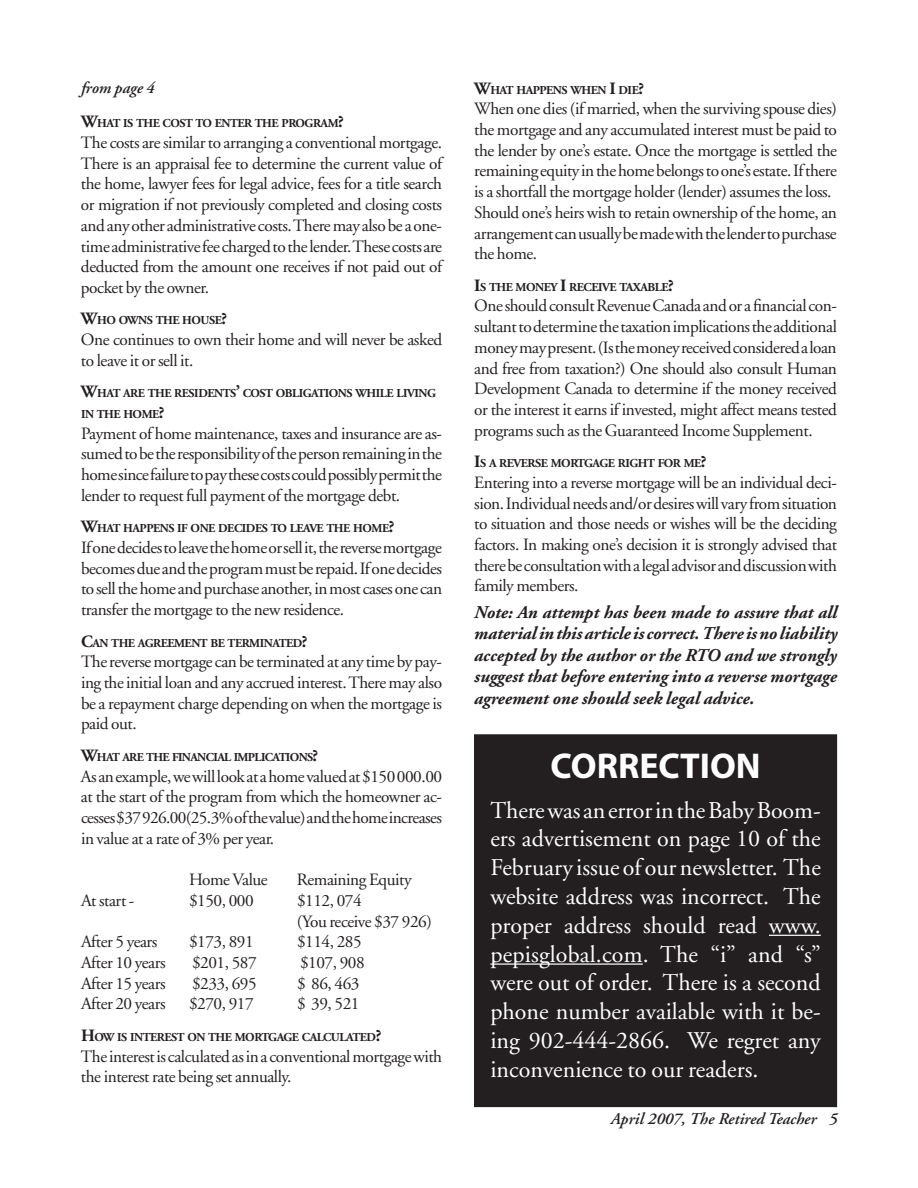
<style>
.page{position:relative;width:918px;height:1188px;background:#fff}
.page>*{position:absolute;margin:0;border:0;box-sizing:border-box;transform-origin:0 0}
.t1{font:700 36px "Myriad";color:#fff}
.t2{font:24px/28.8px "Adobe Garamond";color:#fff;text-align:justify}
.t3{font:italic 700 18px/21.6px "Adobe Garamond";color:#231f20;text-align:justify}
.t4{font:17.25px/20.7px "Adobe Garamond";letter-spacing:-.025em;color:#231f20;text-align:justify}
.t5{font:italic 600 16.5px "Adobe Garamond";color:#231f20}
.t6{font:italic 600 16.5px "Adobe Garamond Pro";color:#231f20}
.t7{font:700 12.15px/20.7px "Adobe Garamond";letter-spacing:-.035em;color:#231f20}
.s1{font-size:17.25px}
</style>
<div class="page">
<div style="left:475px;top:735px;width:362px;height:372px;background:#231f20"></div>
<div style="left:474px;top:734px;width:363px;height:373px;border:1px solid #231f20"></div>
<hr style="left:769px;top:935px;width:52px;height:1px;background:#fff">
<hr style="left:490px;top:963px;width:153px;height:2px;background:#fff">
<p class="t6" style="left:81px;top:78px;width:75px">from page 4</p>
<p class="t7" style="left:81px;top:113px;width:265px"><span class="s1">W</span>HAT IS THE COST TO ENTER THE PROGRAM<span class="s1">?</span></p>
<p class="t4" style="left:81px;top:133px;width:363px">The costs are similar to arranging a conventional mortgage.<br>There is an appraisal fee to determine the current value of the home, lawyer fees for legal advice, fees for a title search or migration if not previously completed and closing costs and any other administrative costs. There may also be a one&shy;time administrative fee charged to the lender. These costs are deducted from the amount one receives if not paid out of pocket by the owner.</p>
<p class="t7" style="left:81px;top:311px;width:148px"><span class="s1">W</span>HO OWNS THE HOUSE<span class="s1">?</span></p>
<p class="t4" style="left:81px;top:330px;width:363px">One continues to own their home and will never be asked to leave it or sell it.</p>
<p class="t7" style="left:81px;top:383px;width:356px"><span class="s1">W</span>HAT ARE THE RESIDENTS<span class="s1">’</span> COST OBLIGATIONS WHILE LIVING<br>IN THE HOME<span class="s1">?</span></p>
<p class="t4" style="left:81px;top:423px;width:363px">Payment of home maintenance, taxes and insurance are as&shy;sumed to be the responsibility of the person remaining in the home since failure to pay these costs could possibly permit the lender to request full payment of the mortgage debt.</p>
<p class="t7" style="left:81px;top:518px;width:315px"><span class="s1">W</span>HAT HAPPENS IF ONE DECIDES TO LEAVE THE HOME<span class="s1">?</span></p>
<p class="t4" style="left:81px;top:538px;width:363px">If one decides to leave the home or sell it, the reverse mortgage becomes due and the program must be repaid. If one decides to sell the home and purchase another, in most cases one can transfer the mortgage to the new residence.</p>
<p class="t7" style="left:81px;top:633px;width:228px"><span class="s1">C</span>AN THE AGREEMENT BE TERMINATED<span class="s1">?</span></p>
<p class="t4" style="left:81px;top:652px;width:363px">The reverse mortgage can be terminated at any time by pay&shy;ing the initial loan and any accrued interest. There may also be a repayment charge depending on when the mortgage is paid out.</p>
<p class="t7" style="left:81px;top:747px;width:239px"><span class="s1">W</span>HAT ARE THE FINANCIAL IMPLICATIONS<span class="s1">?</span></p>
<p class="t4" style="left:81px;top:766px;width:363px">As an example, we will look at a home valued at $150 000.00 at the start of the program from which the homeowner ac&shy;cesses $37 926.00(25.3% of the value) and the home increases in value at a rate of 3% per year.</p>
<p class="t4" style="left:189px;top:870px;width:80px">Home Value</p>
<p class="t4" style="left:297px;top:870px;width:116px">Remaining Equity</p>
<p class="t4" style="left:81px;top:890px;width:55px">At start -</p>
<p class="t4" style="left:189px;top:890px;width:66px">$150, 000</p>
<p class="t4" style="left:297px;top:890px;width:136px">$112, 074<br>(You receive $37 926)</p>
<p class="t4" style="left:81px;top:932px;width:78px">After 5 years</p>
<p class="t4" style="left:189px;top:932px;width:66px">$173, 891</p>
<p class="t4" style="left:297px;top:932px;width:66px">$114, 285</p>
<p class="t4" style="left:81px;top:953px;width:86px">After 10 years</p>
<p class="t4" style="left:192px;top:953px;width:66px">$201, 587</p>
<p class="t4" style="left:300px;top:953px;width:66px">$107, 908</p>
<p class="t4" style="left:81px;top:973px;width:86px">After 15 years</p>
<p class="t4" style="left:192px;top:973px;width:66px">$233, 695</p>
<p class="t4" style="left:297px;top:973px;width:64px">$ 86, 463</p>
<p class="t4" style="left:81px;top:994px;width:86px">After 20 years</p>
<p class="t4" style="left:189px;top:994px;width:66px">$270, 917</p>
<p class="t4" style="left:297px;top:994px;width:64px">$ 39, 521</p>
<p class="t7" style="left:81px;top:1027px;width:302px"><span class="s1">H</span>OW IS INTEREST ON THE MORTGAGE CALCULATED<span class="s1">?</span></p>
<p class="t4" style="left:81px;top:1046px;width:363px">The interest is calculated as in a conventional mortgage with the interest rate being set annually.</p>
<p class="t7" style="left:474px;top:80px;width:171px"><span class="s1">W</span>HAT HAPPENS WHEN <span class="s1">I</span> DIE<span class="s1">?</span></p>
<p class="t4" style="left:474px;top:99px;width:364px;text-align:left">When one dies (if married, when the surviving spouse dies) the mortgage and any accumulated interest must be paid to the lender by one’s estate. Once the mortgage is settled the remaining equity in the home belongs to one’s estate. If there is a shortfall the mortgage holder (lender) assumes the loss.<br>Should one’s heirs wish to retain ownership of the home, an arrangement can usually be made with the lender to purchase the home.</p>
<p class="t7" style="left:474px;top:277px;width:201px"><span class="s1">I</span>S THE MONEY <span class="s1">I</span> RECEIVE TAXABLE<span class="s1">?</span></p>
<p class="t4" style="left:474px;top:296px;width:364px">One should consult Revenue Canada and or a financial con&shy;sultant to determine the taxation implications the additional money may present. (Is the money received considered a loan and free from taxation?) One should also consult Human Development Canada to determine if the money received or the interest it earns if invested, might affect means tested programs such as the Guaranteed Income Supplement.</p>
<p class="t7" style="left:474px;top:453px;width:234px"><span class="s1">I</span>S A REVERSE MORTGAGE RIGHT FOR ME<span class="s1">?</span></p>
<p class="t4" style="left:474px;top:472px;width:364px">Entering into a reverse mortgage will be an individual deci&shy;sion. Individual needs and/or desires will vary from situation to situation and those needs or wishes will be the deciding factors. In making one’s decision it is strongly advised that there be consultation with a legal advisor and discussion with family members.</p>
<p class="t3" style="left:474px;top:602px;width:365px">Note: An attempt has been made to assure that all material in this article is correct. There is no liability accepted by the author or the RTO and we strongly suggest that before entering into a reverse mortgage agreement one should seek legal advice.</p>
<h1 class="t1" style="left:551px;top:747px;width:212px">CORRECTION</h1>
<p class="t2" style="left:490px;top:796px;width:332px">There was an error in the Baby Boom&shy;ers advertisement on page 10 of the February issue of our newsletter. The website address was incorrect. The proper address should read www. pepisglobal.com. The “i” and “s” were out of order. There is a second phone number available with it be&shy;ing 902-444-2866. We regret any inconvenience to our readers.</p>
<p class="t5" style="left:611px;top:1110px;width:228px">April 2007, The Retired Teacher 5</p>
</div>
